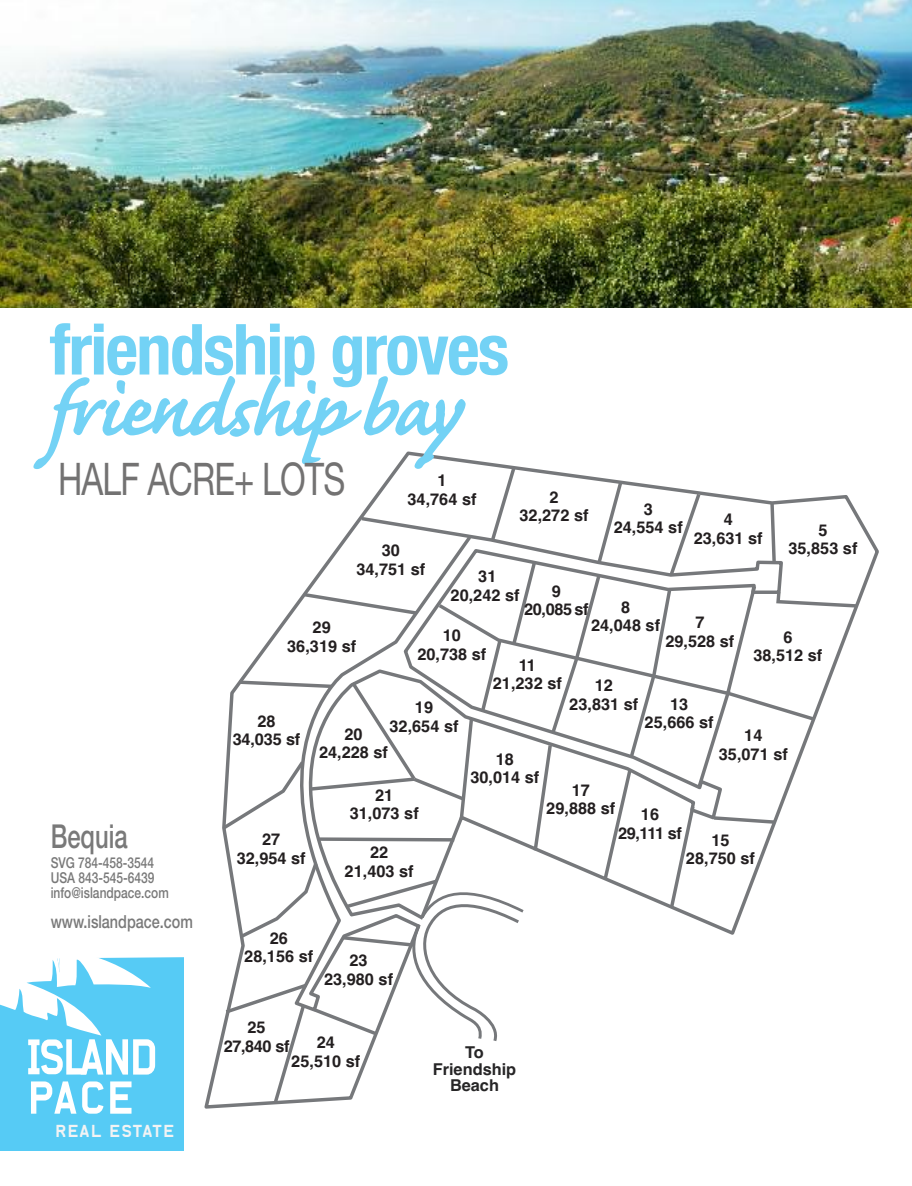
<style>
.page{position:relative;width:912px;height:1186px;background:#fff}
.page>*{position:absolute;margin:0;border:0;box-sizing:border-box;transform-origin:0 0}
.t1{font:700 97.5px "Caflisch Script";letter-spacing:-.03em;color:#73d2f5}
.t2{font:700 condensed 70.5px "Helvetica Neue";letter-spacing:-.025em;color:#73d2f5}
.t3{font:45px "Helvetica Neue";letter-spacing:-.025em;color:#737272;scale:.75 1}
.t4{font:500 33px "Helvetica Neue LT Std";color:#797979;scale:.72 1}
.t5{font:500 18px "Helvetica Neue LT Std";color:#797979;scale:.8 1}
.t6{font:16.5px "Alpha Headline";letter-spacing:.025em;color:#f2f3f4}
.t7{font:700 16.35px/18.6px "Helvetica";color:#231f20;text-align:center}
.t8{font:700 16.35px/16.4px "Helvetica";color:#272627;text-align:center}
.t9{font:500 15px/15px "Helvetica Neue LT Std";color:#797979;scale:.8 1}
</style>
<div class="page">
<svg style="left:0;top:957px;width:183px;height:193px"></svg>
<img style="left:0;top:0;width:912px;height:308px">
<svg style="left:219px;top:464px;width:642px;height:644px"></svg>
<div style="left:540px;top:893px;width:49px;height:65px;background:#fff"></div>
<h2 class="t2" style="left:50px;top:307px;width:461px">friendship groves</h2>
<h1 class="t1" style="left:50px;top:344px;width:410px">friendship bay</h1>
<h3 class="t3" style="left:58px;top:452px;width:384px">HALF ACRE+ LOTS</h3>
<p class="t7" style="left:407px;top:471px;width:71px">1<br>34,764 sf</p>
<p class="t7" style="left:519px;top:488px;width:71px">2<br>32,272 sf</p>
<p class="t7" style="left:614px;top:500px;width:71px">3<br>24,554 sf</p>
<p class="t7" style="left:694px;top:510px;width:71px">4<br>23,631 sf</p>
<p class="t7" style="left:788px;top:521px;width:71px">5<br>35,853 sf</p>
<p class="t7" style="left:356px;top:541px;width:71px">30<br>34,751 sf</p>
<p class="t7" style="left:451px;top:567px;width:71px">31<br>20,242 sf</p>
<p class="t7" style="left:524px;top:582px;width:66px">9<br>20,085 sf</p>
<p class="t7" style="left:591px;top:598px;width:71px">8<br>24,048 sf</p>
<p class="t7" style="left:665px;top:613px;width:71px">7<br>29,528 sf</p>
<p class="t7" style="left:287px;top:618px;width:71px">29<br>36,319 sf</p>
<p class="t7" style="left:417px;top:626px;width:71px">10<br>20,738 sf</p>
<p class="t7" style="left:753px;top:628px;width:71px">6<br>38,512 sf</p>
<p class="t7" style="left:493px;top:656px;width:71px">11<br>21,232 sf</p>
<p class="t7" style="left:569px;top:676px;width:71px">12<br>23,831 sf</p>
<p class="t7" style="left:645px;top:695px;width:71px">13<br>25,666 sf</p>
<p class="t7" style="left:389px;top:698px;width:71px">19<br>32,654 sf</p>
<p class="t7" style="left:233px;top:712px;width:69px">28<br>34,035 sf</p>
<p class="t7" style="left:319px;top:725px;width:71px">20<br>24,228 sf</p>
<p class="t7" style="left:350px;top:786px;width:71px">21<br>31,073 sf</p>
<p class="t7" style="left:345px;top:843px;width:71px">22<br>21,403 sf</p>
<p class="t7" style="left:719px;top:726px;width:71px">14<br>35,071 sf</p>
<p class="t7" style="left:470px;top:750px;width:71px">18<br>30,014 sf</p>
<p class="t7" style="left:546px;top:781px;width:71px">17<br>29,888 sf</p>
<p class="t7" style="left:618px;top:805px;width:65px">16<br>29,111 sf</p>
<h3 class="t4" style="left:51px;top:824px;width:108px">Bequia</h3>
<p class="t9" style="left:51px;top:856px;width:149px">SVG 784-458-3544<br>USA 843-545-6439 info@islandpace.com</p>
<p class="t5" style="left:51px;top:915px;width:179px">www.islandpace.com</p>
<p class="t7" style="left:237px;top:830px;width:71px">27<br>32,954 sf</p>
<p class="t7" style="left:686px;top:831px;width:71px">15<br>28,750 sf</p>
<p class="t7" style="left:244px;top:929px;width:71px">26<br>28,156 sf</p>
<p class="t7" style="left:324px;top:951px;width:71px">23<br>23,980 sf</p>
<p class="t6" style="left:55px;top:1121px;width:121px">REAL ESTATE</p>
<p class="t7" style="left:224px;top:1018px;width:67px">25<br>27,840 sf</p>
<p class="t7" style="left:291px;top:1033px;width:71px">24<br>25,510 sf</p>
<p class="t8" style="left:433px;top:1044px;width:85px">To<br>Friendship<br>Beach</p>
</div>
